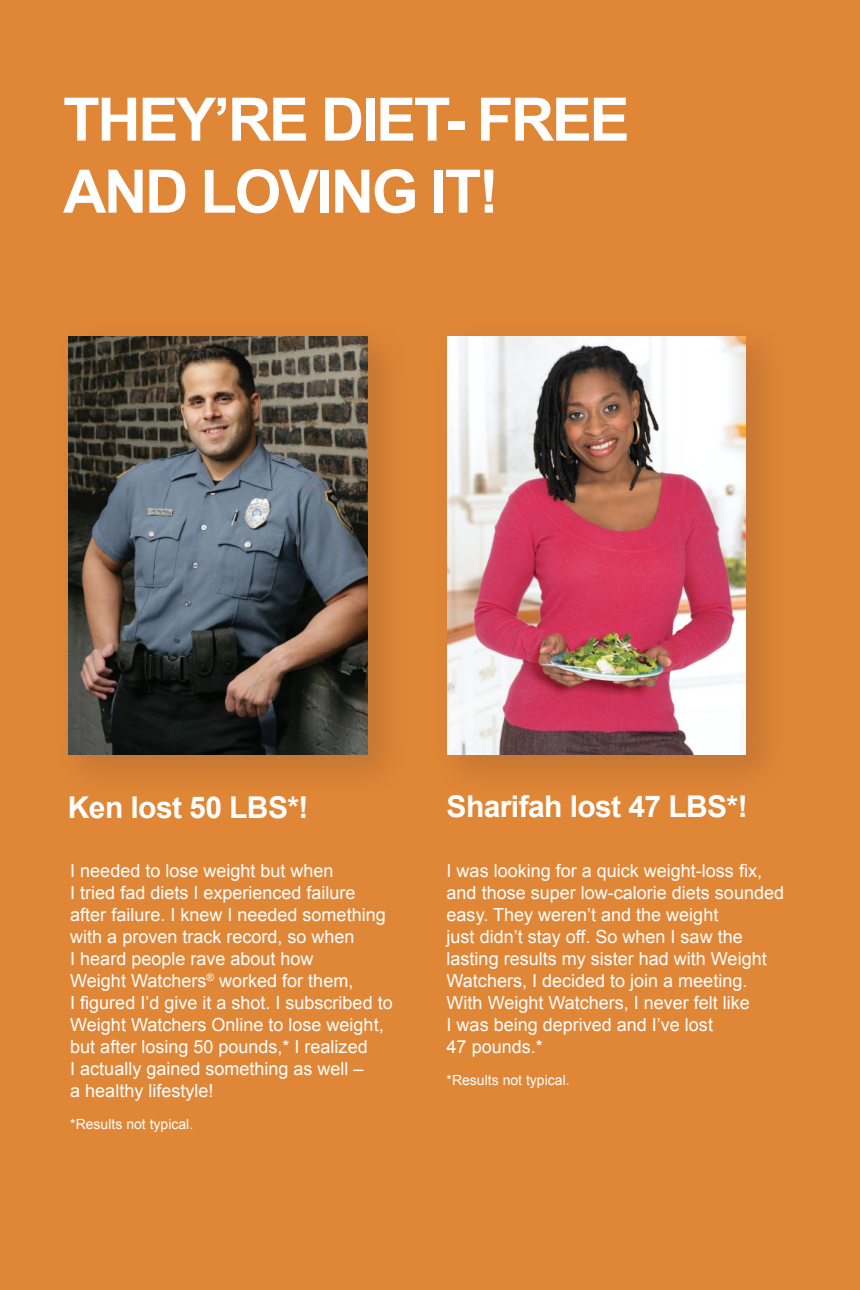
<style>
.page{position:relative;width:860px;height:1290px;background:#fff}
.page>*{position:absolute;margin:0;border:0;box-sizing:border-box;transform-origin:0 0}
.t1{font:700 60px/72px "Arial";letter-spacing:-.04em;color:#fff}
.t2{font:700 30px "Arial";letter-spacing:-.02em;color:#fff}
.t3{font:18px/22px "Arial";color:#fff}
.t4{font:14px "Arial";color:#fff}
</style>
<div class="page">
<div style="left:0;top:0;width:859px;height:1290px;background:#e08637"></div>
<div style="left:426px;top:316px;width:362px;height:481px;background:#231f20;opacity:.15"></div>
<img style="left:447px;top:336px;width:298px;height:418px">
<div style="left:48px;top:316px;width:362px;height:481px;background:#231f20;opacity:.15"></div>
<img style="left:69px;top:336px;width:298px;height:418px">
<h1 class="t1" style="left:63px;top:84px;width:567px;text-indent:150px">’RE DIET- FREE<br>AND LOVING IT!</h1>
<h1 class="t1" style="left:63px;top:84px;width:74px">They</h1>
<h2 class="t2" style="left:68px;top:790px;width:242px">Ken lost 50 LBS*!</h2>
<h2 class="t2" style="left:446px;top:790px;width:302px">Sharifah lost 47 LBS*!</h2>
<p class="t3" style="left:70px;top:859px;width:324px">I needed to lose weight but when<br>I tried fad diets I experienced failure after failure. I knew I needed something with a proven track record, so when<br>I heard people rave about how<br>Weight Watchers<sup>®</sup> worked for them,<br>I figured I’d give it a shot. I subscribed to Weight Watchers Online to lose weight, but after losing 50 pounds,* I realized<br>I actually gained something as well –<br>a healthy lifestyle!</p>
<p class="t4" style="left:70px;top:1116px;width:124px">*Results not typical.</p>
<p class="t3" style="left:446px;top:859px;width:339px">I was looking for a quick weight-loss fix, and those super low-calorie diets sounded easy. They weren’t and the weight<br>just didn’t stay off. So when I saw the lasting results my sister had with Weight Watchers, I decided to join a meeting.<br>With Weight Watchers, I never felt like<br>I was being deprived and I’ve lost<br>47 pounds.*</p>
<p class="t4" style="left:446px;top:1072px;width:124px">*Results not typical.</p>
</div>
